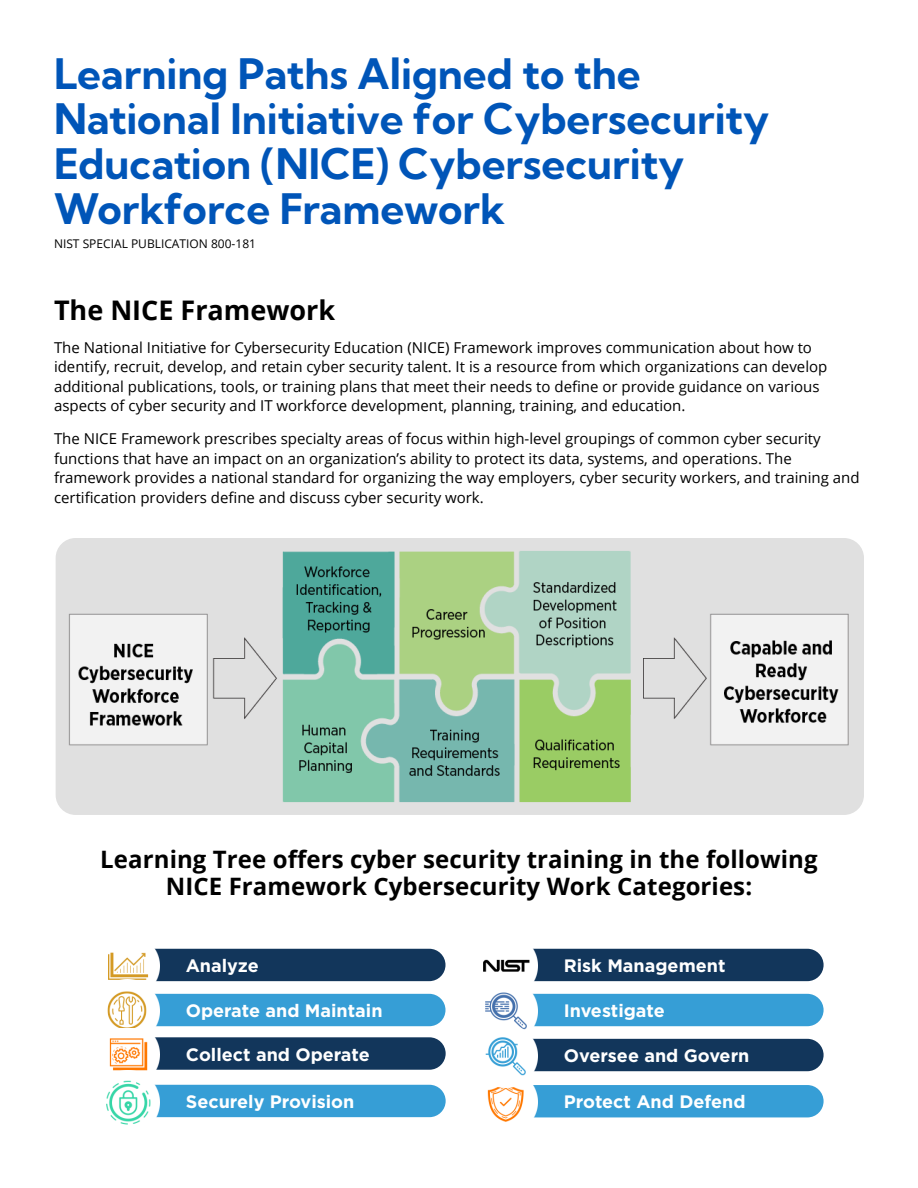
<style>
.page{position:relative;width:918px;height:1188px;background:#fff}
.page>*{position:absolute;margin:0;border:0;box-sizing:border-box;transform-origin:0 0}
.t1{font:700 42px/45px "Kumbh Sans";color:#0055b8}
.t2{font:700 27px "Open Sans";color:#000}
.t3{font:700 24px/27px "Open Sans";letter-spacing:.005em;color:#000;text-align:center}
.t4{font:700 18px "Gotham";color:#fff}
.t5{font:15px/19.5px "Open Sans";color:#000}
.t6{font:12px "Open Sans";color:#000}
</style>
<div class="page">
<div style="left:483px;top:949px;width:341px;height:32px;background:#12365b;border-radius:16px"></div>
<img style="left:483px;top:948px;width:54px;height:34px">
<div style="left:105px;top:949px;width:340px;height:32px;background:#12365b;border-radius:16px"></div>
<img style="left:105px;top:948px;width:54px;height:32px">
<div style="left:483px;top:1085px;width:341px;height:32px;background:#369ed6;border-radius:16px"></div>
<img style="left:483px;top:1088px;width:54px;height:34px">
<img style="left:56px;top:538px;width:808px;height:277px">
<div style="left:105px;top:994px;width:340px;height:32px;background:#369ed6;border-radius:16px"></div>
<img style="left:105px;top:980px;width:54px;height:48px">
<div style="left:483px;top:994px;width:341px;height:32px;background:#369ed6;border-radius:16px"></div>
<img style="left:483px;top:992px;width:54px;height:33px">
<div style="left:105px;top:1037px;width:341px;height:33px;background:#12365b;border-radius:16px"></div>
<img style="left:105px;top:1037px;width:54px;height:33px">
<div style="left:483px;top:1039px;width:341px;height:32px;background:#12365b;border-radius:16px"></div>
<img style="left:483px;top:1025px;width:54px;height:63px">
<div style="left:105px;top:1085px;width:341px;height:32px;background:#369ed6;border-radius:16px"></div>
<img style="left:105px;top:1070px;width:54px;height:55px">
<h1 class="t1" style="left:54px;top:51px;width:717px">Learning Paths Aligned to the<br>National Initiative for Cybersecurity<br>Education (NICE) Cybersecurity<br>Workforce Framework</h1>
<p class="t6" style="left:54px;top:235px;width:204px">NIST SPECIAL PUBLICATION 800-181</p>
<h2 class="t2" style="left:54px;top:291px;width:283px">The NICE Framework</h2>
<p class="t5" style="left:54px;top:337px;width:775px">The National Initiative for Cybersecurity Education (NICE) Framework improves communication about how to identify, recruit, develop, and retain cyber security talent. It is a resource from which organizations can develop additional publications, tools, or training plans that meet their needs to define or provide guidance on various aspects of cyber security and IT workforce development, planning, training, and education.</p>
<p class="t5" style="left:54px;top:429px;width:807px">The NICE Framework prescribes specialty areas of focus within high-level groupings of common cyber security functions that have an impact on an organization’s ability to protect its data, systems, and operations. The framework provides a national standard for organizing the way employers, cyber security workers, and training and certification providers define and discuss cyber security work.</p>
<h3 class="t3" style="left:100px;top:846px;width:719px">Learning Tree offers cyber security training in the following<br>NICE Framework Cybersecurity Work Categories:</h3>
<p class="t4" style="left:186px;top:954px;width:75px">Analyze</p>
<p class="t4" style="left:564px;top:954px;width:163px">Risk Management</p>
<p class="t4" style="left:186px;top:999px;width:198px">Operate and Maintain</p>
<p class="t4" style="left:564px;top:999px;width:102px">Investigate</p>
<p class="t4" style="left:186px;top:1042px;width:185px">Collect and Operate</p>
<p class="t4" style="left:564px;top:1044px;width:187px">Oversee and Govern</p>
<p class="t4" style="left:186px;top:1090px;width:170px">Securely Provision</p>
<p class="t4" style="left:564px;top:1090px;width:183px">Protect And Defend</p>
</div>
